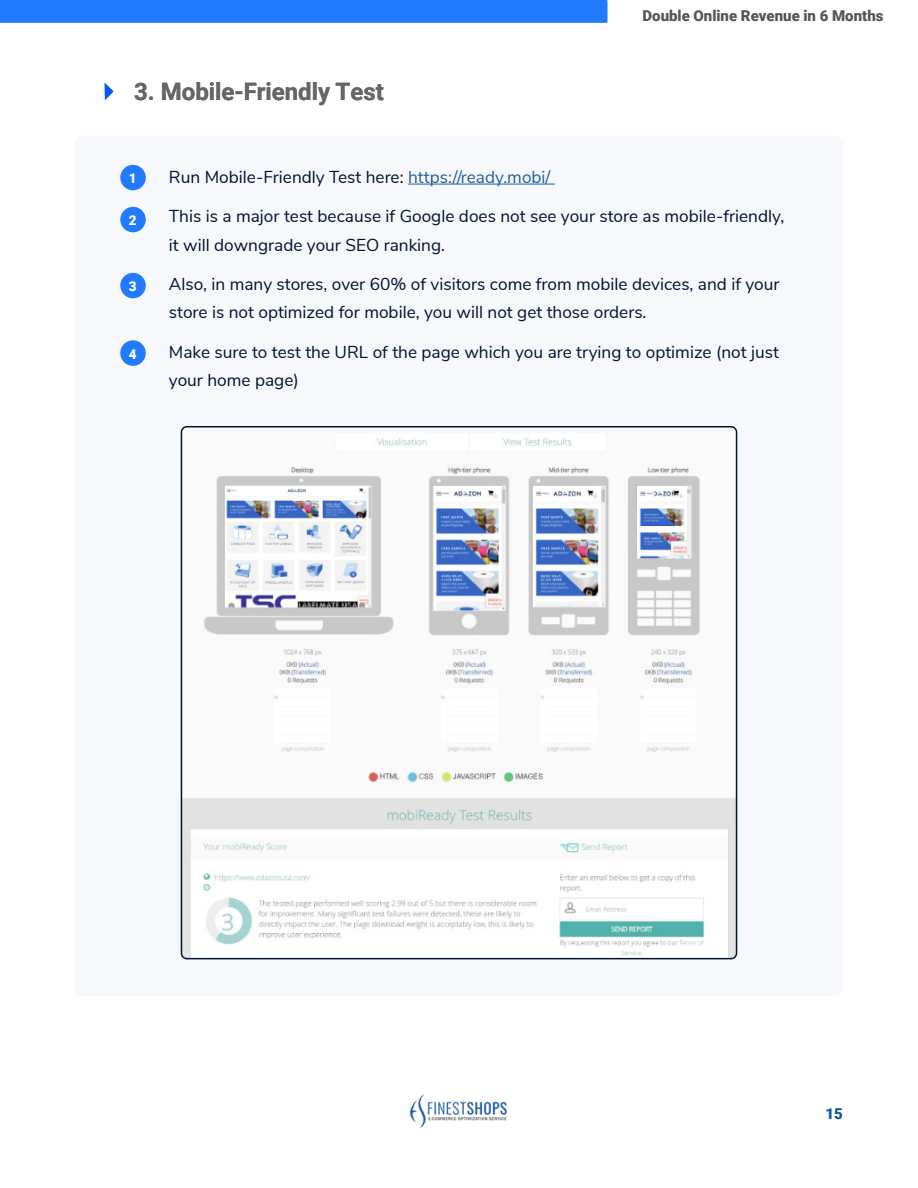
<style>
.page{position:relative;width:918px;height:1188px;background:#fff}
.page>*{position:absolute;margin:0;border:0;box-sizing:border-box;transform-origin:0 0}
.t1{font:700 24px "Roboto";color:#666}
.t2{font:17.25px/28.5px "Nunito Sans";color:#001134}
.t3{font:900 15px "Roboto";color:#555}
.t4{font:900 15px "Roboto";color:#0b54aa}
.t5{font:900 13.5px "Roboto";color:#fefefe}
.s1{color:#215e9e}
</style>
<div class="page">
<div style="left:0;top:0;width:607px;height:23px;background:#217aff"></div>
<img style="left:409px;top:1094px;width:98px;height:34px">
<div style="left:75px;top:136px;width:768px;height:859px;background:#f7f8fb;border-radius:8px"></div>
<hr style="left:408px;top:184px;width:147px;height:1px;background:#215e9e">
<div style="left:120px;top:165px;width:26px;height:25px;background:#217aff;border-radius:50%"></div>
<div style="left:120px;top:207px;width:26px;height:25px;background:#217aff;border-radius:50%"></div>
<svg style="left:105px;top:83px;width:8px;height:17px"></svg>
<div style="left:120px;top:273px;width:26px;height:25px;background:#217aff;border-radius:50%"></div>
<div style="left:120px;top:340px;width:26px;height:26px;background:#217aff;border-radius:50%"></div>
<img style="left:181px;top:427px;width:556px;height:532px">
<div style="left:181px;top:426px;width:556px;height:533px;border:2px solid #001336;border-radius:5px"></div>
<h1 class="t1" style="left:134px;top:75px;width:251px">3. Mobile-Friendly Test</h1>
<p class="t3" style="left:643px;top:5px;width:242px">Double Online Revenue in 6 Months</p>
<p class="t5" style="left:129px;top:169px;width:9px">1</p>
<p class="t5" style="left:129px;top:211px;width:9px">2</p>
<p class="t5" style="left:129px;top:277px;width:9px">3</p>
<p class="t5" style="left:129px;top:345px;width:9px">4</p>
<p class="t2" style="left:169px;top:161px;width:383px">Run Mobile-Friendly Test here: <span class="s1">https://ready.mobi/</span></p>
<p class="t2" style="left:169px;top:201px;width:617px">This is a major test because if Google does not see your store as mobile-friendly, it will downgrade your SEO ranking.</p>
<p class="t2" style="left:169px;top:269px;width:612px">Also, in many stores, over 60% of visitors come from mobile devices, and if your store is not optimized for mobile, you will not get those orders.</p>
<p class="t2" style="left:169px;top:336px;width:611px">Make sure to test the URL of the page which you are trying to optimize (not just your home page)</p>
<p class="t4" style="left:826px;top:1103px;width:19px">15</p>
</div>
